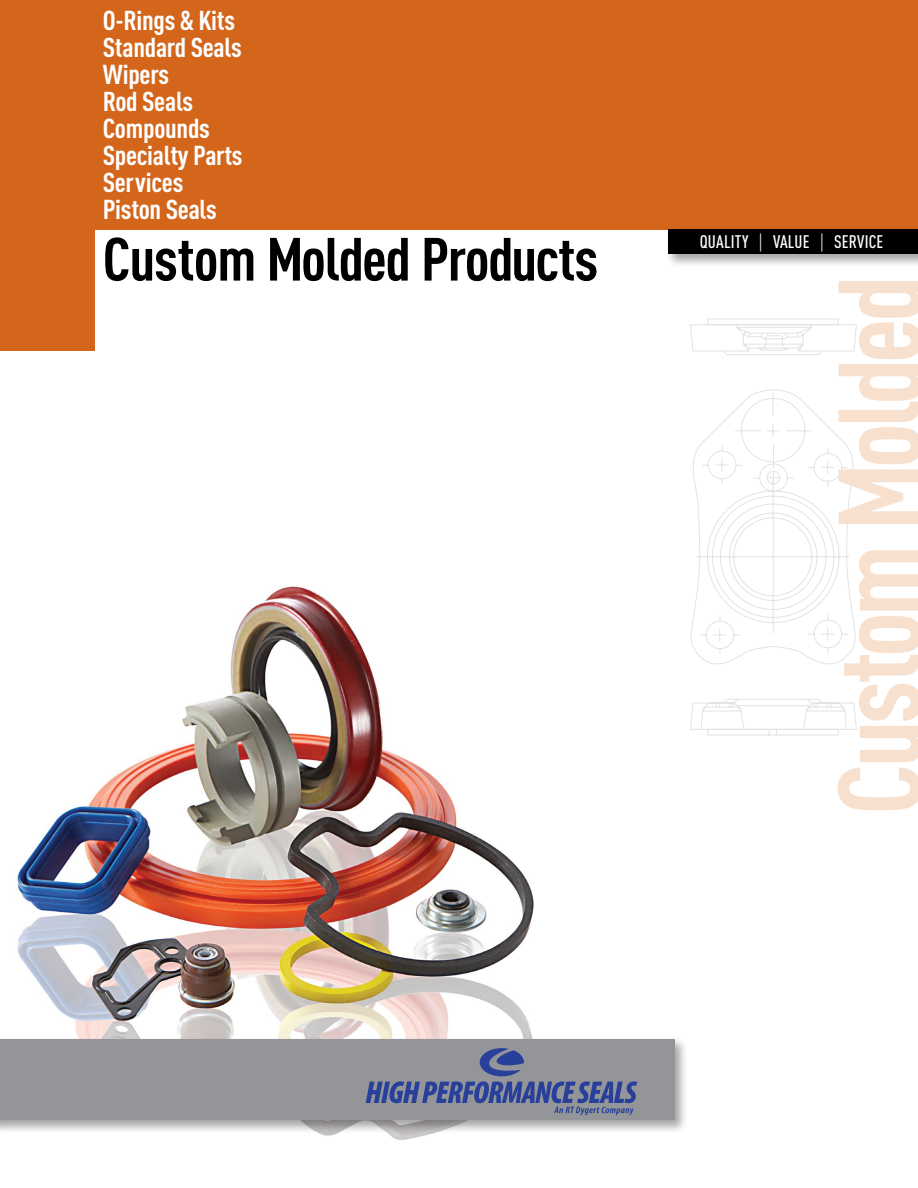
<style>
.page{position:relative;width:918px;height:1188px;background:#fff}
.page>*{position:absolute;margin:0;border:0;box-sizing:border-box;transform-origin:0 0}
.t1{font:700 115.5px "DIN Cond";letter-spacing:-.04em;color:#f7e0ce}
.t2{font:700 60px "DIN Cond";letter-spacing:-.02em;color:#000;scale:1.04 1}
.t3{font:700 27px/27px "DIN Cond";letter-spacing:-.01em;color:#fff;scale:1.04 1}
.t4{font:500 18px "DIN Cond";letter-spacing:.01em;color:#fff}
.s1{font-size:21px}
</style>
<div class="page">
<img style="left:17px;top:586px;width:517px;height:554px">
<svg style="left:690px;top:318px;width:167px;height:418px"></svg>
<div style="left:0;top:0;width:918px;height:230px;background:#d3661b"></div>
<div style="left:0;top:220px;width:94px;height:131px;background:#d3661b"></div>
<div style="left:666px;top:227px;width:252px;height:41px;background:#000;opacity:.35"></div>
<div style="left:669px;top:230px;width:249px;height:24px;background:#000"></div>
<div style="left:0;top:1037px;width:689px;height:97px;background:#000;opacity:.35"></div>
<div style="left:0;top:1040px;width:675px;height:80px;background:#939598"></div>
<svg style="left:366px;top:1048px;width:271px;height:67px"></svg>
<p class="t3" style="left:103px;top:6px;width:136px">O-Rings &amp; Kits<br>Standard Seals<br>Wipers<br>Rod Seals<br>Compounds<br>Specialty Parts<br>Services<br>Piston Seals</p>
<h2 class="t2" style="left:103px;top:223px;width:478px">Custom Molded Products</h2>
<p class="t4" style="left:700px;top:231px;width:185px">QUALITY <span class="s1">|</span> VALUE <span class="s1">|</span> SERVICE</p>
<h1 class="t1" style="left:809px;top:815px;width:541px;rotate:-90deg">Custom Molded</h1>
</div>
